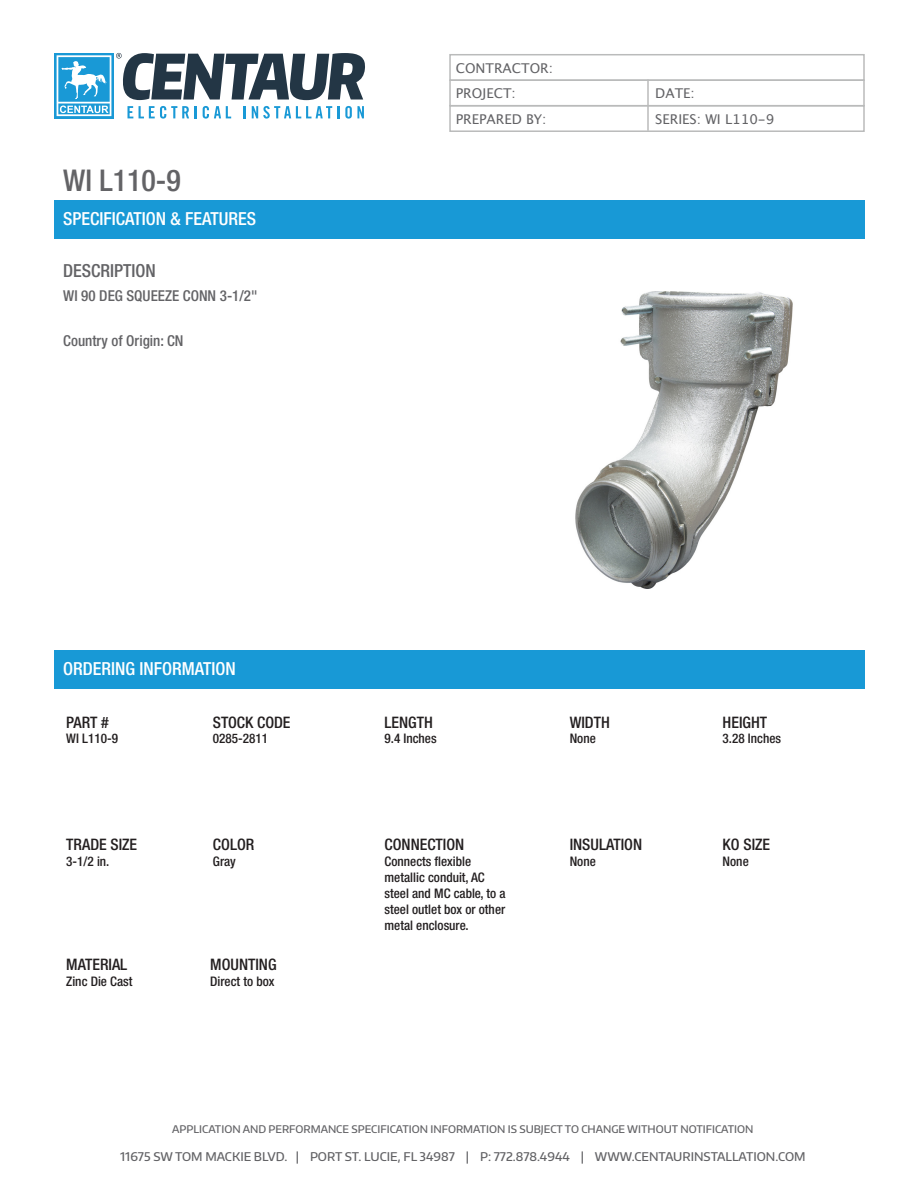
<style>
.page{position:relative;width:918px;height:1188px;background:#fff}
.page>*{position:absolute;margin:0;border:0;box-sizing:border-box;transform-origin:0 0}
.t1{font:500 condensed 30px "Helvetica Neue";color:#636366}
.t2{font:500 condensed 18px "Helvetica Neue";color:#fff}
.t3{font:500 condensed 18px "Helvetica Neue";color:#636366}
.t4{font:500 condensed 15.9px "Helvetica Neue";color:#231f20}
.t5{font:500 condensed 15px "Helvetica Neue";color:#636366}
.t6{font:13.5px "Lucida Grande";color:#636366}
.t7{font:500 condensed 13.2px/15.9px "Helvetica Neue";color:#231f20}
.t8{font:500 12px "Encode Sans Normal";color:#636366}
.t9{font:500 10.5px "Encode Sans Normal";color:#636366}
</style>
<div class="page">
<svg style="left:54px;top:53px;width:3px;height:65px"></svg>
<svg style="left:57px;top:53px;width:308px;height:65px"></svg>
<div style="left:449px;top:54px;width:416px;height:27px;border:2px solid #babbbb"></div>
<div style="left:449px;top:79px;width:416px;height:27px;border:2px solid #babbbb"></div>
<hr style="left:647px;top:80px;width:2px;height:25px;background:#babbbb">
<div style="left:449px;top:105px;width:416px;height:27px;border:2px solid #babbbb"></div>
<hr style="left:647px;top:106px;width:2px;height:24px;background:#babbbb">
<div style="left:54px;top:200px;width:811px;height:39px;background:#1899d6"></div>
<div style="left:54px;top:650px;width:811px;height:39px;background:#1899d6"></div>
<img style="left:575px;top:292px;width:218px;height:297px">
<p class="t1" style="left:63px;top:163px;width:119px">WI L110-9</p>
<p class="t2" style="left:63px;top:208px;width:195px">SPECIFICATION &amp; FEATURES</p>
<p class="t3" style="left:63px;top:260px;width:94px">DESCRIPTION</p>
<p class="t5" style="left:63px;top:286px;width:196px">WI 90 DEG SQUEEZE CONN 3-1/2"</p>
<p class="t5" style="left:63px;top:331px;width:122px">Country of Origin: CN</p>
<p class="t6" style="left:456px;top:60px;width:99px">CONTRACTOR:</p>
<p class="t6" style="left:456px;top:86px;width:62px">PROJECT:</p>
<p class="t6" style="left:655px;top:86px;width:41px">DATE:</p>
<p class="t6" style="left:456px;top:111px;width:92px">PREPARED BY:</p>
<p class="t6" style="left:655px;top:111px;width:120px">SERIES: WI L110-9</p>
<p class="t2" style="left:63px;top:658px;width:174px">ORDERING INFORMATION</p>
<p class="t4" style="left:66px;top:712px;width:44px">PART #</p>
<p class="t7" style="left:66px;top:731px;width:53px">WI L110-9</p>
<p class="t4" style="left:213px;top:712px;width:79px">STOCK CODE</p>
<p class="t7" style="left:213px;top:731px;width:57px">0285-2811</p>
<p class="t4" style="left:66px;top:835px;width:72px">TRADE SIZE</p>
<p class="t7" style="left:66px;top:854px;width:45px">3-1/2 in.</p>
<p class="t4" style="left:213px;top:835px;width:43px">COLOR</p>
<p class="t7" style="left:213px;top:854px;width:24px">Gray</p>
<p class="t4" style="left:66px;top:955px;width:63px">MATERIAL</p>
<p class="t7" style="left:66px;top:974px;width:68px">Zinc Die Cast</p>
<p class="t4" style="left:210px;top:955px;width:68px">MOUNTING</p>
<p class="t7" style="left:210px;top:974px;width:66px">Direct to box</p>
<p class="t4" style="left:385px;top:712px;width:50px">LENGTH</p>
<p class="t7" style="left:385px;top:731px;width:54px">9.4 Inches</p>
<p class="t4" style="left:385px;top:835px;width:81px">CONNECTION</p>
<p class="t7" style="left:385px;top:854px;width:122px">Connects flexible metallic conduit, AC steel and MC cable, to a steel outlet box or other metal enclosure.</p>
<p class="t4" style="left:570px;top:712px;width:42px">WIDTH</p>
<p class="t7" style="left:570px;top:731px;width:28px">None</p>
<p class="t4" style="left:570px;top:835px;width:74px">INSULATION</p>
<p class="t7" style="left:570px;top:854px;width:28px">None</p>
<p class="t4" style="left:723px;top:712px;width:46px">HEIGHT</p>
<p class="t7" style="left:723px;top:731px;width:60px">3.28 Inches</p>
<p class="t4" style="left:723px;top:835px;width:49px">KO SIZE</p>
<p class="t7" style="left:723px;top:854px;width:28px">None</p>
<p class="t9" style="left:172px;top:1122px;width:583px">APPLICATION AND PERFORMANCE SPECIFICATION INFORMATION IS SUBJECT TO CHANGE WITHOUT NOTIFICATION</p>
<p class="t8" style="left:120px;top:1149px;width:687px">11675 SW TOM MACKIE BLVD. | PORT ST. LUCIE, FL 34987 | P: 772.878.4944 | WWW.CENTAURINSTALLATION.COM</p>
</div>
